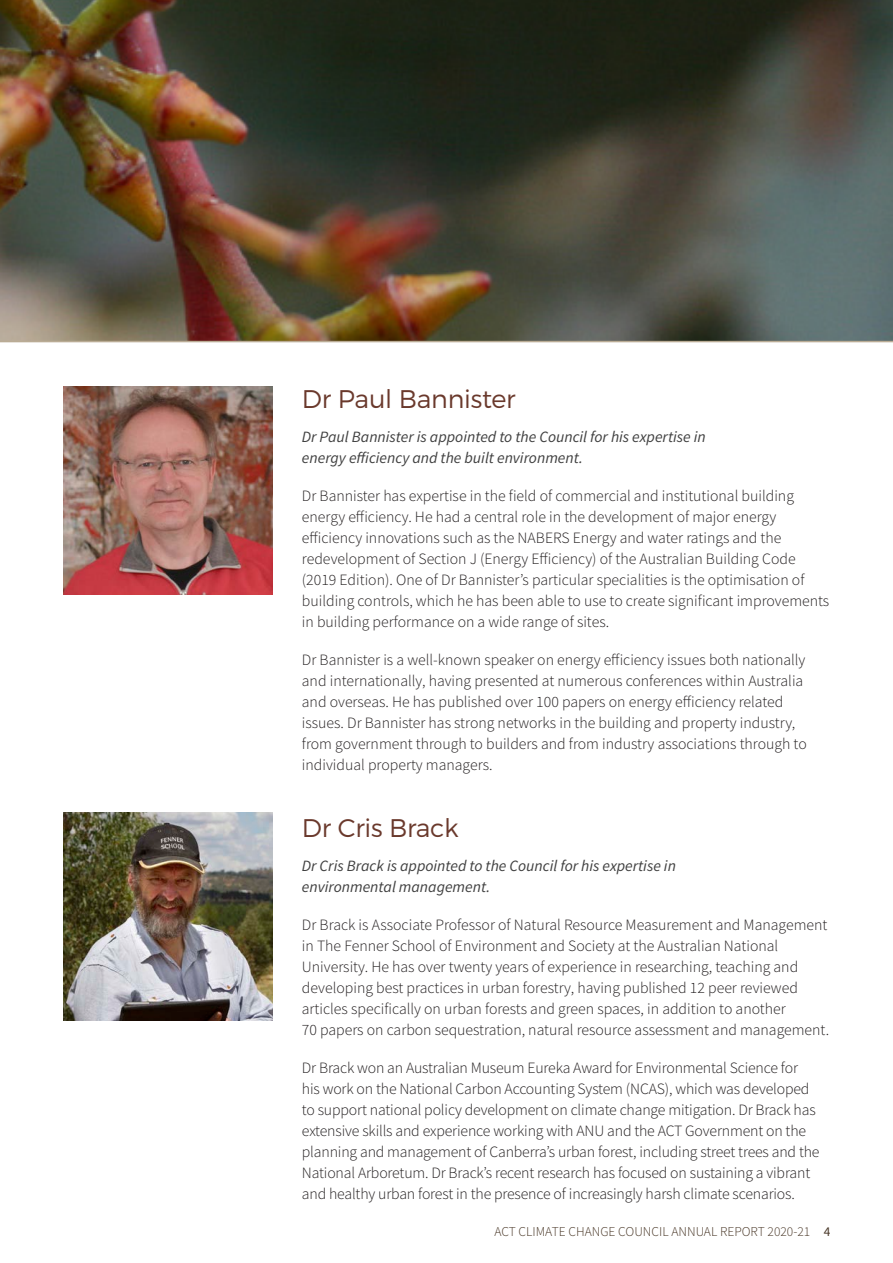
<style>
.page{position:relative;width:893px;height:1263px;background:#fff}
.page>*{position:absolute;margin:0;border:0;box-sizing:border-box;transform-origin:0 0}
.HEADING_2{font:300 25.5px "Montserrat";letter-spacing:-.01em;color:#6a392c}
.BODY{font:300 15.75px/21px "Source Sans Pro";color:#231f20}
.BODY-2{font:italic 15.75px/21px "Source Sans Pro";color:#404040}
.t1{font:300 13.5px "Source Sans Pro";color:#483626}
.s1{font-weight:400}
</style>
<div class="page">
<img style="left:0;top:0;width:893px;height:342px">
<img style="left:64px;top:386px;width:208px;height:208px">
<img style="left:64px;top:812px;width:208px;height:208px">
<h2 class="HEADING_2" style="left:302px;top:383px;width:215px">Dr Paul Bannister</h2>
<p class="BODY-2" style="left:302px;top:426px;width:405px">Dr Paul Bannister is appointed to the Council for his expertise in energy efficiency and the built environment.</p>
<p class="BODY" style="left:302px;top:485px;width:529px">Dr Bannister has expertise in the field of commercial and institutional building energy efficiency. He had a central role in the development of major energy efficiency innovations such as the NABERS Energy and water ratings and the redevelopment of Section J (Energy Efficiency) of the Australian Building Code (2019 Edition). One of Dr Bannister’s particular specialities is the optimisation of building controls, which he has been able to use to create significant improvements in building performance on a wide range of sites.</p>
<p class="BODY" style="left:302px;top:649px;width:506px">Dr Bannister is a well-known speaker on energy efficiency issues both nationally and internationally, having presented at numerous conferences within Australia and overseas. He has published over 100 papers on energy efficiency related issues. Dr Bannister has strong networks in the building and property industry, from government through to builders and from industry associations through to individual property managers.</p>
<h2 class="HEADING_2" style="left:302px;top:812px;width:158px">Dr Cris Brack</h2>
<p class="BODY-2" style="left:302px;top:855px;width:376px">Dr Cris Brack is appointed to the Council for his expertise in environmental management.</p>
<p class="BODY" style="left:302px;top:914px;width:529px">Dr Brack is Associate Professor of Natural Resource Measurement and Management in The Fenner School of Environment and Society at the Australian National University. He has over twenty years of experience in researching, teaching and developing best practices in urban forestry, having published 12 peer reviewed articles specifically on urban forests and green spaces, in addition to another<br>70 papers on carbon sequestration, natural resource assessment and management.</p>
<p class="BODY" style="left:302px;top:1057px;width:519px">Dr Brack won an Australian Museum Eureka Award for Environmental Science for his work on the National Carbon Accounting System (NCAS), which was developed to support national policy development on climate change mitigation. Dr Brack has extensive skills and experience working with ANU and the ACT Government on the planning and management of Canberra’s urban forest, including street trees and the National Arboretum. Dr Brack’s recent research has focused on sustaining a vibrant and healthy urban forest in the presence of increasingly harsh climate scenarios.</p>
<p class="t1" style="left:494px;top:1223px;width:338px">ACT CLIMATE CHANGE COUNCIL ANNUAL REPORT 2020-21 <span class="s1">4</span></p>
</div>
